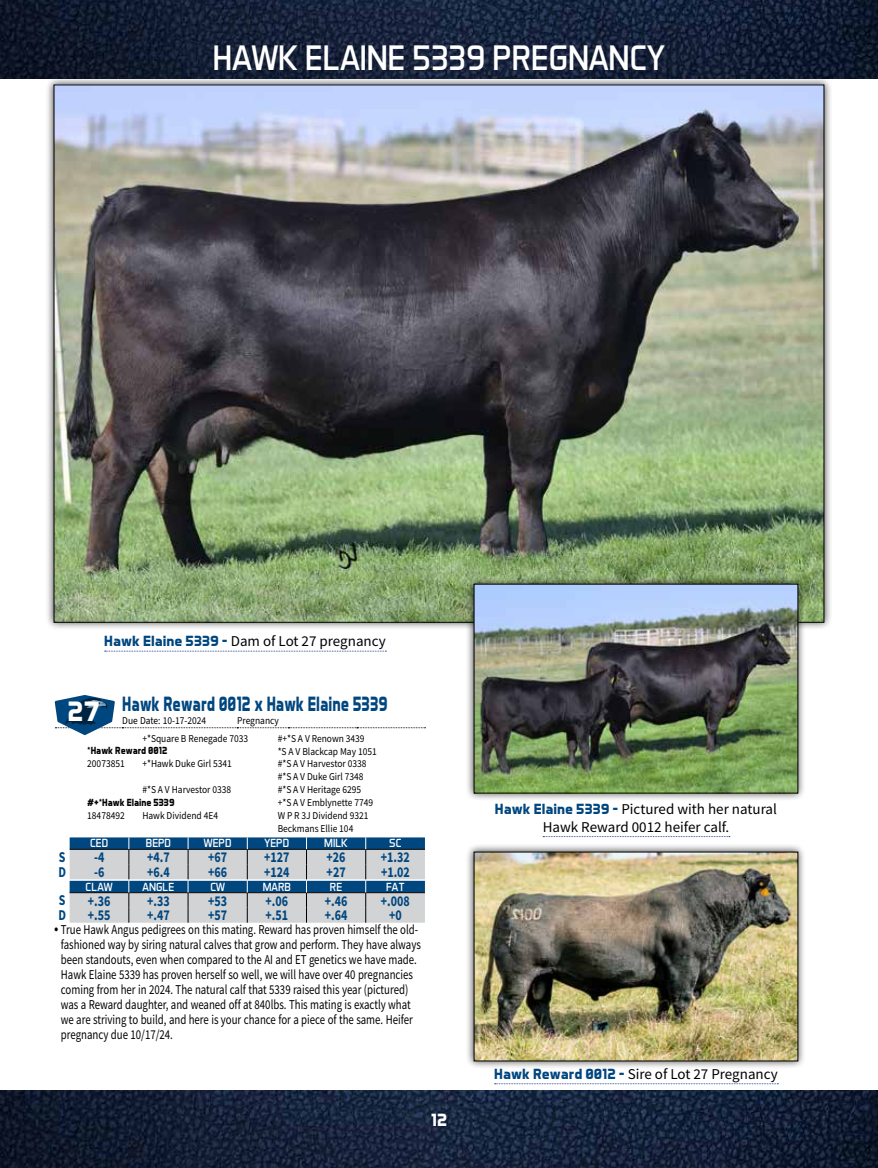
<style>
.page{position:relative;width:878px;height:1168px;background:#fff}
.page>*{position:absolute;margin:0;border:0;box-sizing:border-box;transform-origin:0 0}
.t1{font:36px "Aero Matics";color:#fff}
.t2{font:700 28.5px "Aero Matics";color:#fff}
.t3{font:700 21px "Aero Matics";color:#00467f;scale:.75 1}
.t4{font:700 18px "Aero Matics";color:#fff}
.t5{font:15px/18px "Source Sans Pro";color:#000;text-align:center}
.t6{font:700 15px "Source Sans Pro";color:#00467f;scale:.8 1}
.t7{font:13.5px/15px "Source Sans Pro";color:#000;scale:.8 1}
.t8{font:12px "Aero Matics";color:#fff}
.t9{font:10.5px/12.9px "Source Sans Pro";color:#000;scale:.9 1}
.t10{font:700 10.5px "Aero Matics";color:#000;scale:.9 1}
.t11{font:10.5px "Source Sans 3";color:#000;scale:.9 1}
.s1{font-family:"Aero Matics";font-weight:700;color:#00467f}
.s2{font-family:"Montserrat";font-weight:800}
</style>
<div class="page">
<img style="left:0;top:0;width:878px;height:78px">
<img style="left:0;top:1090px;width:878px;height:78px">
<div style="left:465px;top:843px;width:341px;height:226px;background:#000;opacity:.75"></div>
<img style="left:476px;top:854px;width:320px;height:205px">
<div style="left:46px;top:76px;width:786px;height:555px;background:#000;opacity:.75"></div>
<img style="left:56px;top:87px;width:766px;height:533px">
<svg style="left:105px;top:651px;width:281px;height:1px"></svg>
<svg style="left:494px;top:1083px;width:284px;height:1px"></svg>
<svg style="left:55px;top:695px;width:370px;height:40px"></svg>
<svg style="left:70px;top:837px;width:355px;height:86px;background:#95a8b8"></svg>
<div style="left:465px;top:576px;width:341px;height:225px;background:#000;opacity:.75"></div>
<img style="left:476px;top:586px;width:320px;height:205px">
<svg style="left:543px;top:836px;width:186px;height:1px"></svg>
<h1 class="t1" style="left:213px;top:37px;width:453px">HAWK ELAINE 5339 PREGNANCY</h1>
<p class="t5" style="left:104px;top:632px;width:283px"><span class="s1">Hawk Elaine 5339 -</span> Dam of Lot 27 pregnancy</p>
<h2 class="t2" style="left:68px;top:694px;width:34px">27</h2>
<h3 class="t3" style="left:122px;top:691px;width:355px">Hawk Reward 0012 x Hawk Elaine 5339</h3>
<p class="t11" style="left:122px;top:714px;width:95px">Due Date: 10-17-2024</p>
<p class="t11" style="left:237px;top:714px;width:48px">Pregnancy</p>
<p class="t9" style="left:142px;top:732px;width:119px">+*Square B Renegade 7033</p>
<p class="t9" style="left:278px;top:732px;width:98px">#+*S A V Renown 3439</p>
<p class="t10" style="left:87px;top:744px;width:91px">*Hawk Reward 0012</p>
<p class="t9" style="left:278px;top:744px;width:112px">*S A V Blackcap May 1051</p>
<p class="t9" style="left:87px;top:757px;width:43px">20073851</p>
<p class="t9" style="left:142px;top:757px;width:101px">+*Hawk Duke Girl 5341</p>
<p class="t9" style="left:278px;top:757px;width:100px">#*S A V Harvestor 0338 #*S A V Duke Girl 7348</p>
<p class="t9" style="left:142px;top:783px;width:100px">#*S A V Harvestor 0338</p>
<p class="t9" style="left:278px;top:783px;width:94px">#*S A V Heritage 6295</p>
<p class="t10" style="left:87px;top:796px;width:98px">#+*Hawk Elaine 5339</p>
<p class="t9" style="left:278px;top:796px;width:108px">+*S A V Emblynette 7749</p>
<p class="t9" style="left:87px;top:809px;width:43px">18478492</p>
<p class="t9" style="left:142px;top:809px;width:86px">Hawk Dividend 4E4</p>
<p class="t9" style="left:278px;top:809px;width:102px">W P R 3J Dividend 9321<br>Beckmans Ellie 104</p>
<p class="t5" style="left:495px;top:800px;width:283px"><span class="s1">Hawk Elaine 5339 -</span> Pictured with her natural<br>Hawk Reward 0012 heifer calf.</p>
<p class="t8" style="left:90px;top:836px;width:20px">CED</p>
<p class="t8" style="left:146px;top:836px;width:27px">BEPD</p>
<p class="t8" style="left:204px;top:836px;width:29px">WEPD</p>
<p class="t8" style="left:264px;top:836px;width:26px">YEPD</p>
<p class="t8" style="left:324px;top:836px;width:25px">MILK</p>
<p class="t8" style="left:389px;top:836px;width:14px">SC</p>
<p class="t6" style="left:59px;top:847px;width:10px">S</p>
<p class="t6" style="left:94px;top:847px;width:14px">-4</p>
<p class="t6" style="left:147px;top:847px;width:30px">+4.7</p>
<p class="t6" style="left:208px;top:847px;width:25px">+67</p>
<p class="t6" style="left:264px;top:847px;width:33px">+127</p>
<p class="t6" style="left:326px;top:847px;width:25px">+26</p>
<p class="t6" style="left:381px;top:847px;width:38px">+1.32</p>
<p class="t6" style="left:58px;top:862px;width:11px">D</p>
<p class="t6" style="left:94px;top:862px;width:14px">-6</p>
<p class="t6" style="left:147px;top:862px;width:30px">+6.4</p>
<p class="t6" style="left:208px;top:862px;width:25px">+66</p>
<p class="t6" style="left:264px;top:862px;width:33px">+124</p>
<p class="t6" style="left:326px;top:862px;width:25px">+27</p>
<p class="t6" style="left:381px;top:862px;width:38px">+1.02</p>
<p class="t8" style="left:86px;top:879px;width:28px">CLAW</p>
<p class="t8" style="left:143px;top:879px;width:33px">ANGLE</p>
<p class="t8" style="left:210px;top:879px;width:16px">CW</p>
<p class="t8" style="left:263px;top:879px;width:30px">MARB</p>
<p class="t8" style="left:330px;top:879px;width:14px">RE</p>
<p class="t8" style="left:386px;top:879px;width:20px">FAT</p>
<p class="t6" style="left:59px;top:890px;width:10px">S</p>
<p class="t6" style="left:88px;top:890px;width:30px">+.36</p>
<p class="t6" style="left:147px;top:890px;width:30px">+.33</p>
<p class="t6" style="left:208px;top:890px;width:25px">+53</p>
<p class="t6" style="left:265px;top:890px;width:30px">+.06</p>
<p class="t6" style="left:325px;top:890px;width:30px">+.46</p>
<p class="t6" style="left:381px;top:890px;width:38px">+.008</p>
<p class="t6" style="left:58px;top:905px;width:11px">D</p>
<p class="t6" style="left:88px;top:905px;width:30px">+.55</p>
<p class="t6" style="left:147px;top:905px;width:30px">+.47</p>
<p class="t6" style="left:208px;top:905px;width:25px">+57</p>
<p class="t6" style="left:265px;top:905px;width:30px">+.51</p>
<p class="t6" style="left:325px;top:905px;width:30px">+.64</p>
<p class="t6" style="left:389px;top:905px;width:17px">+0</p>
<p class="t7" style="left:61px;top:921px;width:451px;text-indent:-7px"><span class="s2">ظ</span> True Hawk Angus pedigrees on this mating. Reward has proven himself the old&shy;fashioned way by siring natural calves that grow and perform. They have always been standouts, even when compared to the AI and ET genetics we have made.<br>Hawk Elaine 5339 has proven herself so well, we will have over 40 pregnancies coming from her in 2024. The natural calf that 5339 raised this year (pictured) was a Reward daughter, and weaned off at 840lbs. This mating is exactly what we are striving to build, and here is your chance for a piece of the same. Heifer pregnancy due 10/17/24.</p>
<h3 class="t4" style="left:431px;top:1109px;width:18px">12</h3>
<p class="t5" style="left:494px;top:1065px;width:285px"><span class="s1">Hawk Reward 0012 -</span> Sire of Lot 27 Pregnancy</p>
</div>
